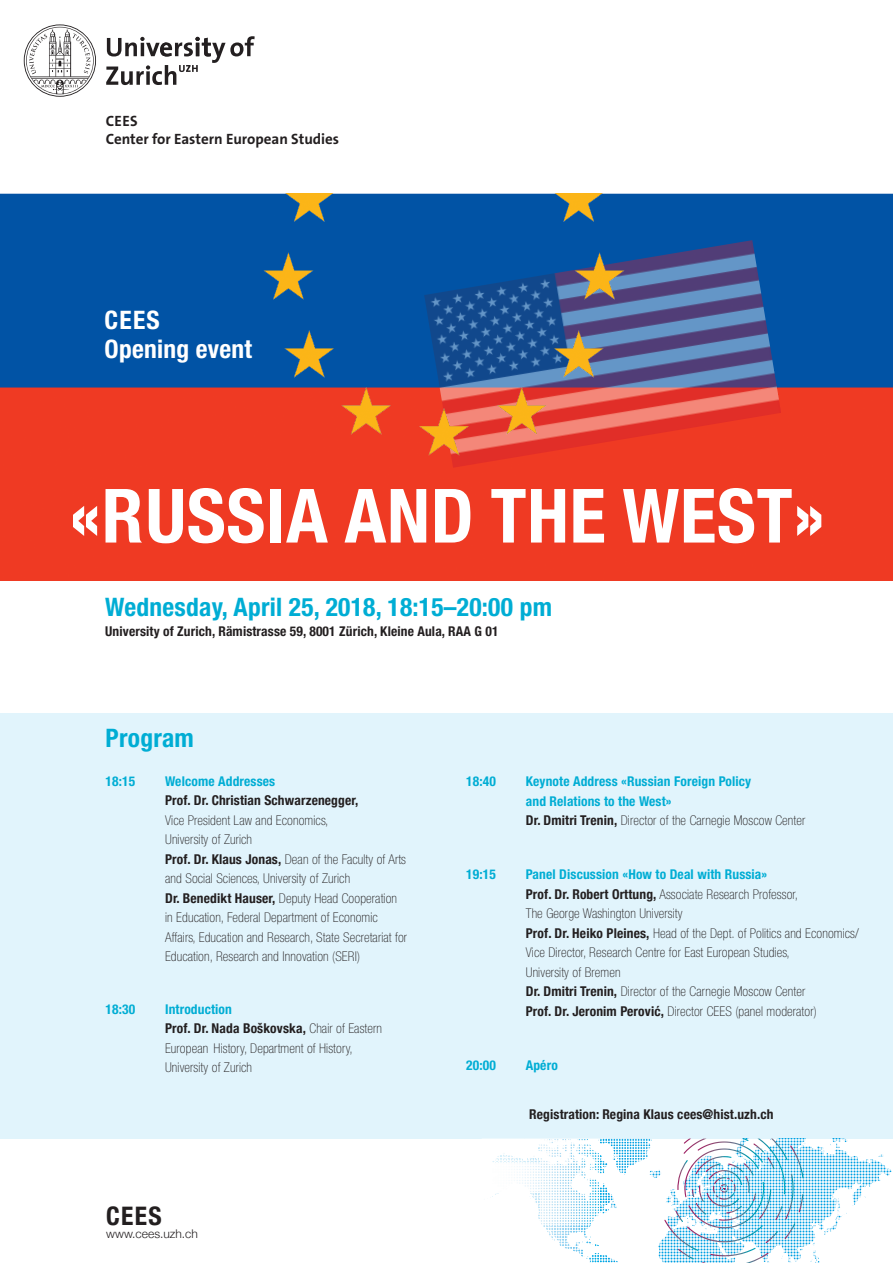
<style>
.page{position:relative;width:893px;height:1263px;background:#fff}
.page>*{position:absolute;margin:0;border:0;box-sizing:border-box;transform-origin:0 0}
.t1{font:700 condensed 75px "Helvetica Neue";letter-spacing:.01em;color:#fff}
.t2{font:700 condensed 25.5px "Helvetica Neue";letter-spacing:.01em;color:#00add4}
.t3{font:700 condensed 25.5px/28.5px "Helvetica Neue";letter-spacing:.01em;color:#fff}
.t4{font:700 condensed 25.5px "Helvetica Neue";color:#231f20}
.t5{font:15px/18px "The Sans LP7 Bld";color:#231f20}
.t6{font:100 condensed 13.5px/19.5px "Helvetica Neue";letter-spacing:.01em;color:#231f20}
.t7{font:700 condensed 13.5px/19.5px "Helvetica Neue";letter-spacing:.01em;color:#00add4}
.t8{font:700 condensed 13.5px "Helvetica Neue";letter-spacing:.01em;color:#231f20}
.t9{font:700 condensed 13.5px "Helvetica Neue";letter-spacing:.01em;color:#231f20}
.t10{font:300 12px "Helvetica Neue";color:#231f20}
.s1{font-style:inherit}
.s2{font-weight:700}
.s3{font-weight:700;color:#00add4}
.s4{color:#231f20}
.s5{font-weight:100;color:#231f20}
</style>
<div class="page">
<img style="left:0;top:193px;width:893px;height:387px">
<div style="left:0;top:713px;width:893px;height:425px;background:#e1f4fc"></div>
<img style="left:94px;top:193px;width:699px;height:319px">
<svg style="left:24px;top:24px;width:231px;height:73px"></svg>
<svg style="left:483px;top:1138px;width:409px;height:125px"></svg>
<img style="left:546px;top:1169px;width:53px;height:4px">
<img style="left:541px;top:1139px;width:58px;height:3px">
<img style="left:495px;top:1163px;width:45px;height:5px">
<p class="t5" style="left:106px;top:112px;width:235px">CEES<br>Center for Eastern European Studies</p>
<h2 class="t3" style="left:105px;top:305px;width:149px">CEES<br>Opening event</h2>
<h1 class="t1" style="left:69px;top:454px;width:758px">«RUSSIA AND THE WEST»</h1>
<h2 class="t2" style="left:105px;top:592px;width:448px">Wednesday, April 25, 2018, 18:15–20:00 pm</h2>
<p class="t9" style="left:105px;top:623px;width:395px"><span class="s1">University</span> of Zurich, Rämistrasse 59, 8001 Zürich, Kleine Aula, RAA G 01</p>
<h2 class="t2" style="left:106px;top:722px;width:90px">Program</h2>
<p class="t7" style="left:106px;top:771px;width:31px">18:15</p>
<p class="t7" style="left:165px;top:771px;width:112px">Welcome Addresses</p>
<p class="t8" style="left:165px;top:789px;width:195px">Prof. Dr. Christian Schwarzenegger,</p>
<p class="t6" style="left:165px;top:810px;width:244px">Vice President Law and Economics,<br>University of Zurich<br><span class="s2">Prof. Dr. Klaus Jonas,</span> Dean of the Faculty of Arts and Social Sciences, University of Zurich<br><span class="s2">Dr. Benedikt Hauser,</span> Deputy Head Cooperation in Education, Federal Department of Economic Affairs, Education and Research, State Secretariat for Education, Research and Innovation (SERI)</p>
<p class="t7" style="left:106px;top:999px;width:31px">18:30</p>
<p class="t6" style="left:165px;top:999px;width:218px"><span class="s3">Introduction<br></span><span class="s2">Prof. Dr. Nada Boškovska,</span> Chair of Eastern<br>European History, Department of History,<br>University of Zurich</p>
<h2 class="t4" style="left:106px;top:1194px;width:57px">CEES</h2>
<p class="t10" style="left:106px;top:1224px;width:93px">www.cees.uzh.ch</p>
<p class="t7" style="left:466px;top:771px;width:31px">18:40</p>
<p class="t7" style="left:526px;top:771px;width:281px">Keynote Address «Russian Foreign Policy<br>and Relations to the West»<br><span class="s4">Dr. Dmitri Trenin,</span> <span class="s5">Director of the Carnegie Moscow Center</span></p>
<p class="t7" style="left:466px;top:864px;width:31px">19:15</p>
<p class="t6" style="left:526px;top:864px;width:335px"><span class="s3">Panel Discussion «How to Deal with Russia»<br></span><span class="s2">Prof. Dr. Robert Orttung,</span> Associate Research Professor,<br>The George Washington University<br><span class="s2">Prof. Dr. Heiko Pleines,</span> Head of the Dept. of Politics and Economics/ Vice Director, Research Centre for East European Studies,<br>University of Bremen<br><span class="s2">Dr. Dmitri Trenin,</span> Director of the Carnegie Moscow Center<br><span class="s2">Prof. Dr. Jeronim Perović,</span> Director CEES (panel moderator)</p>
<p class="t7" style="left:466px;top:1055px;width:31px">20:00</p>
<p class="t7" style="left:526px;top:1055px;width:34px">Apéro</p>
<p class="t8" style="left:529px;top:1103px;width:246px">Registration: Regina Klaus cees@hist.uzh.ch</p>
</div>
